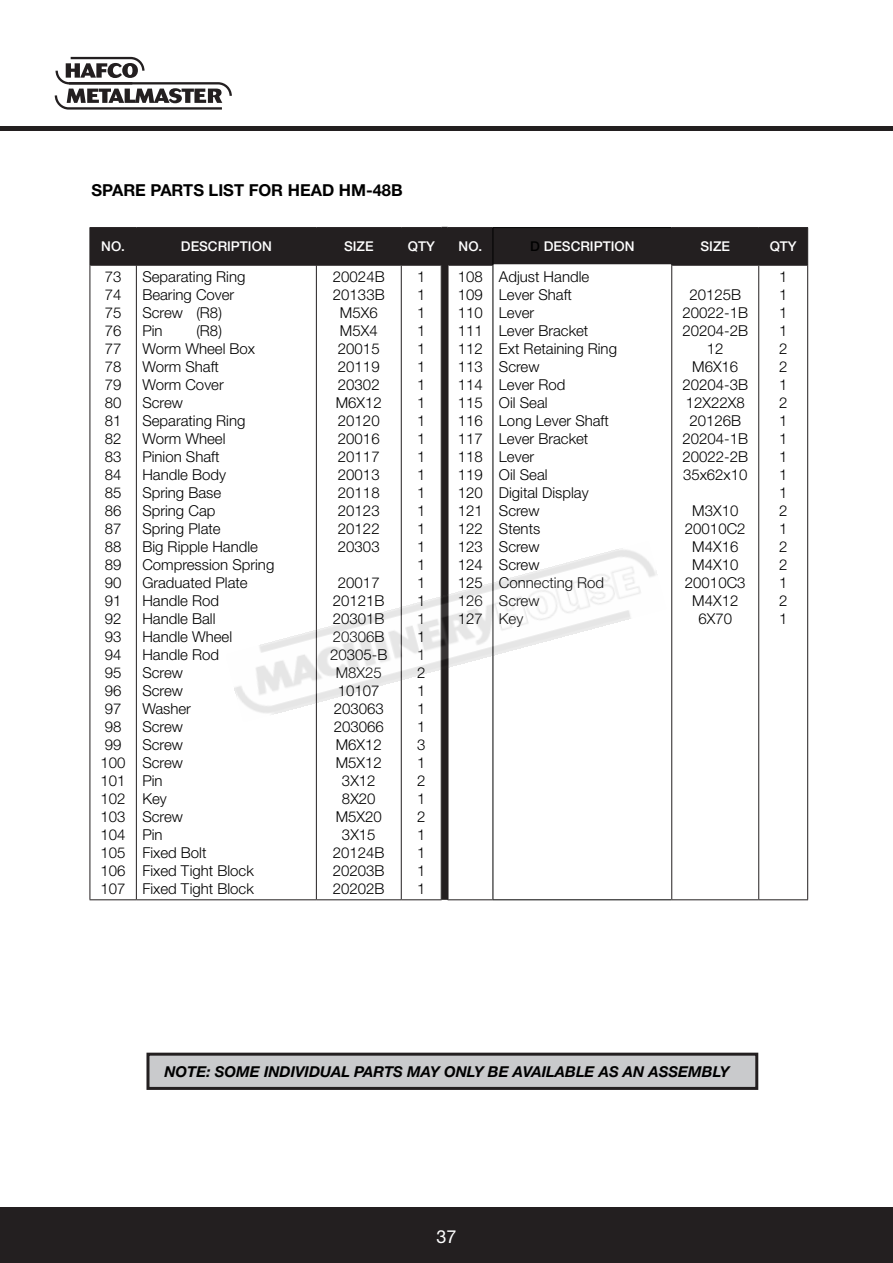
<style>
.page{position:relative;width:893px;height:1263px;background:#fff}
.page>*{position:absolute;margin:0;border:0;box-sizing:border-box;transform-origin:0 0}
.t1{font:18px "Helvetica Neue LT Std";color:#fff}
.t2{font:700 16.5px "Helvetica Neue LT Std";color:#000}
.t3{font:300 15px/18px "Helvetica Neue LT Std";color:#000}
.t4{font:italic 700 15px "Helvetica Neue LT Std";color:#000}
.t5{font:500 13.5px "Helvetica Neue LT Std";color:#fff}
.s1{color:#000}
</style>
<div class="page">
<div style="left:0;top:1208px;width:893px;height:55px;background:#231f20"></div>
<div style="left:0;top:126px;width:893px;height:5px;background:#231f20"></div>
<svg style="left:55px;top:57px;width:177px;height:53px"></svg>
<div style="left:91px;top:228px;width:716px;height:36px;background:#231f20"></div>
<svg style="left:135px;top:266px;width:625px;height:634px"></svg>
<hr style="left:90px;top:264px;width:46px;height:2px;background:#231f20">
<hr style="left:137px;top:264px;width:179px;height:2px;background:#231f20">
<hr style="left:317px;top:264px;width:84px;height:2px;background:#231f20">
<hr style="left:402px;top:264px;width:39px;height:2px;background:#231f20">
<svg style="left:442px;top:264px;width:6px;height:2px"></svg>
<hr style="left:448px;top:264px;width:45px;height:2px;background:#231f20">
<hr style="left:672px;top:264px;width:86px;height:2px;background:#231f20">
<hr style="left:759px;top:264px;width:48px;height:2px;background:#231f20">
<hr style="left:759px;top:227px;width:49px;height:1px;background:#231f20">
<hr style="left:807px;top:228px;width:1px;height:37px;background:#231f20">
<hr style="left:807px;top:265px;width:1px;height:634px;background:#231f20">
<hr style="left:759px;top:899px;width:49px;height:1px;background:#231f20">
<hr style="left:90px;top:227px;width:46px;height:1px;background:#231f20">
<hr style="left:90px;top:228px;width:1px;height:37px;background:#231f20">
<hr style="left:90px;top:265px;width:1px;height:634px;background:#231f20">
<hr style="left:90px;top:899px;width:46px;height:1px;background:#231f20">
<hr style="left:136px;top:227px;width:180px;height:1px;background:#231f20">
<hr style="left:136px;top:228px;width:1px;height:37px;background:#231f20">
<hr style="left:136px;top:265px;width:1px;height:634px;background:#231f20">
<hr style="left:136px;top:899px;width:180px;height:1px;background:#231f20">
<hr style="left:316px;top:227px;width:85px;height:1px;background:#231f20">
<hr style="left:316px;top:228px;width:1px;height:37px;background:#231f20">
<hr style="left:316px;top:265px;width:1px;height:634px;background:#231f20">
<hr style="left:316px;top:899px;width:85px;height:1px;background:#231f20">
<hr style="left:401px;top:227px;width:41px;height:1px;background:#231f20">
<hr style="left:401px;top:228px;width:1px;height:37px;background:#231f20">
<hr style="left:441px;top:228px;width:1px;height:37px;background:#231f20">
<hr style="left:401px;top:265px;width:1px;height:634px;background:#231f20">
<hr style="left:441px;top:265px;width:1px;height:634px;background:#231f20">
<hr style="left:401px;top:899px;width:41px;height:1px;background:#231f20">
<hr style="left:448px;top:227px;width:45px;height:1px;background:#231f20">
<hr style="left:448px;top:228px;width:1px;height:37px;background:#231f20">
<hr style="left:448px;top:265px;width:1px;height:634px;background:#231f20">
<hr style="left:448px;top:899px;width:45px;height:1px;background:#231f20">
<hr style="left:493px;top:227px;width:178px;height:1px;background:#000">
<hr style="left:493px;top:228px;width:1px;height:37px;background:#000">
<hr style="left:493px;top:265px;width:1px;height:634px;background:#000">
<hr style="left:493px;top:899px;width:178px;height:1px;background:#000">
<hr style="left:671px;top:227px;width:88px;height:1px;background:#231f20">
<hr style="left:671px;top:228px;width:1px;height:37px;background:#231f20">
<hr style="left:758px;top:228px;width:1px;height:37px;background:#231f20">
<hr style="left:671px;top:265px;width:1px;height:634px;background:#231f20">
<hr style="left:758px;top:265px;width:1px;height:634px;background:#231f20">
<hr style="left:671px;top:899px;width:88px;height:1px;background:#231f20">
<div style="left:148px;top:1054px;width:609px;height:34px;background:#c9cacc"></div>
<div style="left:146px;top:1053px;width:612px;height:37px;border:3px solid #231f20"></div>
<img style="left:226px;top:541px;width:441px;height:180px">
<p class="t2" style="left:92px;top:180px;width:313px">SPARE PARTS LIST FOR HEAD HM-48B</p>
<p class="t5" style="left:101px;top:238px;width:25px">NO.</p>
<p class="t5" style="left:181px;top:238px;width:92px">DESCRIPTION</p>
<p class="t5" style="left:344px;top:238px;width:31px">SIZE</p>
<p class="t5" style="left:408px;top:238px;width:29px">QTY</p>
<p class="t5" style="left:459px;top:238px;width:25px">NO.</p>
<p class="t5" style="left:530px;top:238px;width:106px"><span class="s1">D</span> DESCRIPTION</p>
<p class="t5" style="left:700px;top:238px;width:31px">SIZE</p>
<p class="t5" style="left:770px;top:238px;width:29px">QTY</p>
<p class="t3" style="left:101px;top:267px;width:27px">73<br>74<br>75<br>76<br>77<br>78<br>79<br>80<br>81<br>82<br>83<br>84<br>85<br>86<br>87<br>88<br>89<br>90<br>91<br>92<br>93<br>94<br>95<br>96<br>97<br>98<br>99<br>100<br>101<br>102<br>103<br>104<br>105<br>106<br>107</p>
<p class="t3" style="left:142px;top:267px;width:105px">Separating Ring<br>Bearing Cover<br>Screw (R8)<br>Pin</p>
<p class="t3" style="left:333px;top:267px;width:53px;text-align:center">20024B<br>20133B<br>M5X6<br>M5X4<br>20015<br>20119<br>20302<br>M6X12<br>20120<br>20016<br>20117<br>20013<br>20118<br>20123<br>20122<br>20303</p>
<p class="t3" style="left:330px;top:573px;width:59px;text-align:center">20017<br>20121B<br>20301B<br>20306B<br>20305-B<br>M8X25<br>10107<br>203063<br>203066<br>M6X12<br>M5X12<br>3X12<br>8X20<br>M5X20<br>3X15<br>20124B<br>20203B<br>20202B</p>
<p class="t3" style="left:417px;top:267px;width:10px;text-align:justify">1<br>1<br>1<br>1<br>1<br>1<br>1<br>1<br>1<br>1<br>1<br>1<br>1<br>1<br>1<br>1<br>1<br>1<br>1<br>1<br>1<br>1<br>2<br>1<br>1<br>1<br>3<br>1<br>2<br>1<br>2<br>1<br>1<br>1<br>1</p>
<p class="t3" style="left:458px;top:267px;width:27px;text-align:justify">108<br>109<br>110<br>111<br>112<br>113<br>114<br>115<br>116<br>117<br>118<br>119<br>120<br>121<br>122<br>123<br>124<br>125<br>126<br>127</p>
<p class="t3" style="left:499px;top:267px;width:120px">Adjust Handle<br>Lever Shaft<br>Lever<br>Lever Bracket<br>Ext Retaining Ring<br>Screw<br>Lever Rod<br>Oil Seal<br>Long Lever Shaft<br>Lever Bracket<br>Lever<br>Oil Seal<br>Digital Display<br>Screw<br>Stents<br>Screw<br>Screw<br>Connecting Rod<br>Screw<br>Key</p>
<p class="t3" style="left:779px;top:267px;width:10px;text-align:justify">1<br>1<br>1<br>1<br>2<br>2<br>1<br>2<br>1<br>1<br>1<br>1<br>1<br>2<br>1<br>2<br>2<br>1<br>2<br>1</p>
<p class="t3" style="left:682px;top:285px;width:67px;text-align:center">20125B<br>20022-1B<br>20204-2B<br>12<br>M6X16<br>20204-3B<br>12X22X8<br>20126B<br>20204-1B<br>20022-2B<br>35x62x10</p>
<p class="t3" style="left:685px;top:501px;width:62px;text-align:center">M3X10<br>20010C2<br>M4X16<br>M4X10<br>20010C3<br>M4X12<br>6X70</p>
<p class="t3" style="left:142px;top:321px;width:133px;text-indent:54px">(R8)<br>Worm Wheel Box<br>Worm Shaft<br>Worm Cover<br>Screw<br>Separating Ring<br>Worm Wheel<br>Pinion Shaft<br>Handle Body<br>Spring Base<br>Spring Cap<br>Spring Plate<br>Big Ripple Handle<br>Compression Spring<br>Graduated Plate<br>Handle Rod<br>Handle Ball<br>Handle Wheel<br>Handle Rod<br>Screw<br>Screw<br>Washer<br>Screw<br>Screw<br>Screw<br>Pin<br>Key<br>Screw<br>Pin<br>Fixed Bolt<br>Fixed Tight Block<br>Fixed Tight Block</p>
<p class="t4" style="left:165px;top:1062px;width:567px">NOTE: SOME INDIVIDUAL PARTS MAY ONLY BE AVAILABLE AS AN ASSEMBLY</p>
<p class="t1" style="left:436px;top:1226px;width:22px">37</p>
</div>
